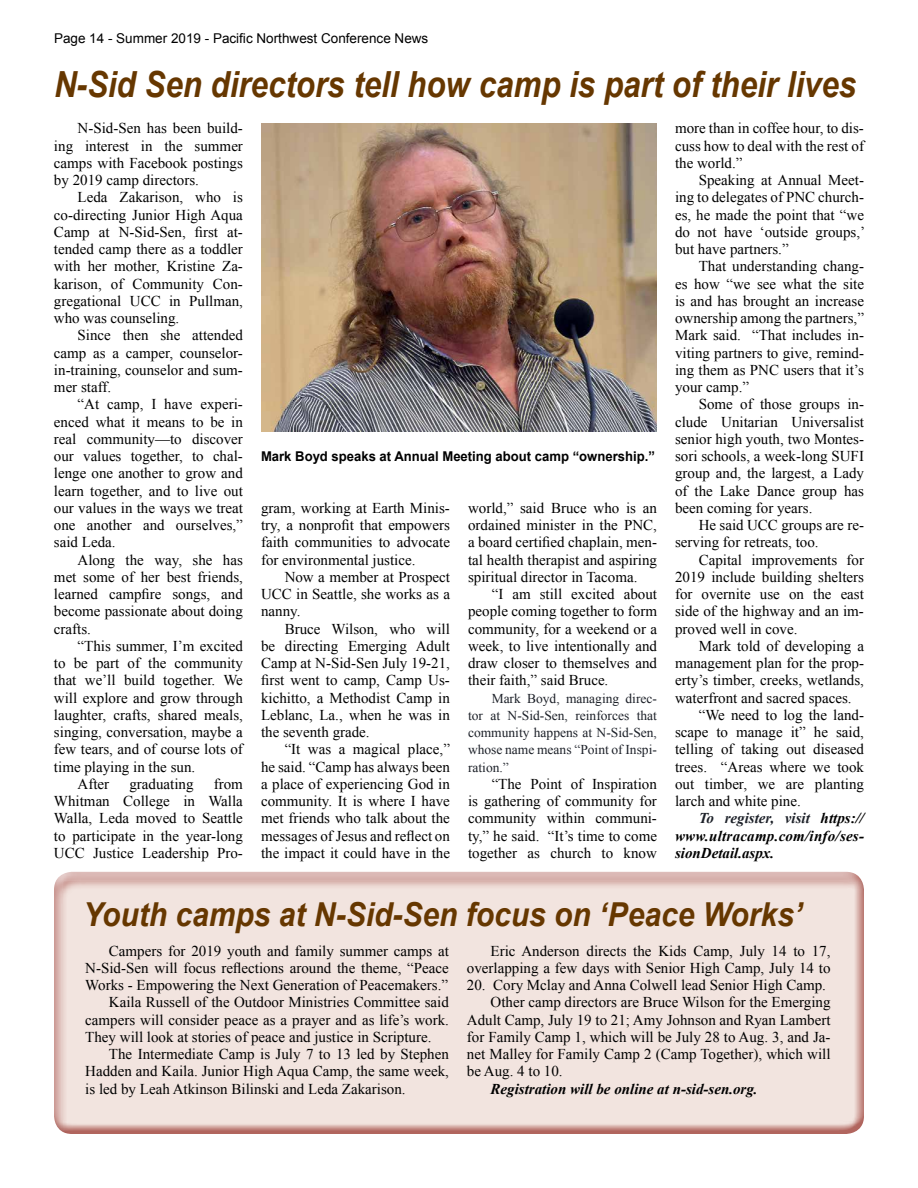
<style>
.page{position:relative;width:918px;height:1188px;background:#fff}
.page>*{position:absolute;margin:0;border:0;box-sizing:border-box;transform-origin:0 0}
.t1{font:italic 700 36px "Arial";color:#663700;scale:.87 1}
.t2{font:italic 700 33px "Arial";color:#663700;scale:.91 1}
.t3{font:15px/17.2px "Times New Roman";color:#000;text-align:justify}
.t4{font:italic 700 15px "Times New Roman";color:#000}
.t5{font:italic 700 15px "Times New Roman";color:#1d2129}
.t6{font:13.5px/17.2px "Times New Roman";color:#1d2129;text-align:justify}
.t7{font:700 13.5px "Arial";color:#000}
.t8{font:13.5px "Arial";color:#000}
.s1{color:#000}
</style>
<div class="page">
<img style="left:261px;top:123px;width:396px;height:309px">
<div style="left:53px;top:869px;width:811px;height:255px;background:#fff;opacity:.75"></div>
<div style="left:53px;top:875px;width:811px;height:260px;background:#a4413a;opacity:.75"></div>
<p class="t8" style="left:54px;top:29px;width:376px">Page 14 - Summer 2019 - Pacific Northwest Conference News</p>
<h1 class="t1" style="left:54px;top:61px;width:924px">N-Sid Sen directors tell how camp is part of their lives</h1>
<p class="t3" style="left:54px;top:120px;width:190px;text-indent:24px">N-Sid-Sen has been build&shy;ing interest in the summer camps with Facebook postings by 2019 camp directors.</p>
<p class="t3" style="left:54px;top:189px;width:190px;text-indent:24px">Leda Zakarison, who is co-directing Junior High Aqua Camp at N-Sid-Sen, first at&shy;tended camp there as a toddler with her mother, Kristine Za&shy;karison, of Community Con&shy;gregational UCC in Pullman, who was counseling.</p>
<p class="t3" style="left:54px;top:327px;width:191px;text-indent:24px">Since then she attended camp as a camper, counselor&shy;in-training, counselor and sum&shy;mer staff.</p>
<p class="t3" style="left:54px;top:396px;width:190px;text-indent:24px">“At camp, I have experi&shy;enced what it means to be in real community—to discover our values together, to chal&shy;lenge one another to grow and learn together, and to live out our values in the ways we treat one another and ourselves,” said Leda.</p>
<p class="t3" style="left:54px;top:551px;width:190px;text-indent:24px">Along the way, she has met some of her best friends, learned campfire songs, and become passionate about doing crafts.</p>
<p class="t3" style="left:78px;top:637px;width:167px">“This summer, I’m excited</p>
<p class="t3" style="left:54px;top:654px;width:190px">to be part of the community</p>
<p class="t3" style="left:54px;top:672px;width:190px">that we’ll build together. We</p>
<p class="t3" style="left:54px;top:689px;width:190px">will explore and grow through</p>
<p class="t3" style="left:54px;top:706px;width:190px">laughter, crafts, shared meals,</p>
<p class="t3" style="left:54px;top:723px;width:190px">singing, conversation, maybe a</p>
<p class="t3" style="left:54px;top:741px;width:190px">few tears, and of course lots of</p>
<p class="t3" style="left:54px;top:758px;width:143px">time playing in the sun.</p>
<p class="t3" style="left:78px;top:775px;width:33px">After</p>
<p class="t3" style="left:129px;top:775px;width:66px">graduating</p>
<p class="t3" style="left:54px;top:775px;width:190px;text-indent:160px">from Whitman College in Walla Walla, Leda moved to Seattle to participate in the year-long UCC Justice Leadership Pro-</p>
<p class="t7" style="left:261px;top:447px;width:395px">Mark Boyd speaks at Annual Meeting about camp “ownership.”</p>
<p class="t3" style="left:261px;top:499px;width:190px">gram, working at Earth Minis&shy;try, a nonprofit that empowers faith communities to advocate for environmental justice.</p>
<p class="t3" style="left:261px;top:568px;width:190px;text-indent:24px">Now a member at Prospect UCC in Seattle, she works as a nanny.</p>
<p class="t3" style="left:261px;top:620px;width:190px;text-indent:24px">Bruce Wilson, who will be directing Emerging Adult Camp at N-Sid-Sen July 19-21, first went to camp, Camp Us&shy;kichitto, a Methodist Camp in Leblanc, La., when he was in the seventh grade.</p>
<p class="t3" style="left:261px;top:741px;width:190px;text-indent:24px">“It was a magical place,” he said. “Camp has always been a place of experiencing God in community. It is where I have met friends who talk about the messages of Jesus and reflect on the impact it could have in the</p>
<p class="t3" style="left:468px;top:499px;width:190px">world,” said Bruce who is an ordained minister in the PNC, a board certified chaplain, men&shy;tal health therapist and aspiring spiritual director in Tacoma.</p>
<p class="t3" style="left:468px;top:585px;width:190px;text-indent:24px">“I am still excited about people coming together to form community, for a weekend or a week, to live intentionally and draw closer to themselves and their faith,” said Bruce.</p>
<p class="t6" style="left:468px;top:689px;width:190px;text-indent:24px">Mark Boyd, managing direc&shy;tor at N-Sid-Sen, reinforces that community happens at N-Sid-Sen, whose name means “Point of Inspi&shy;ration.”</p>
<p class="t3" style="left:468px;top:775px;width:191px;text-indent:24px">“The Point of Inspiration is gathering of community for community within communi&shy;ty,” he said. “It’s time to come together as church to know</p>
<p class="t3" style="left:675px;top:120px;width:190px">more than in coffee hour, to dis&shy;cuss how to deal with the rest of the world.”</p>
<p class="t3" style="left:675px;top:171px;width:192px;text-indent:24px">Speaking at Annual Meet&shy;ing to delegates of PNC church&shy;es, he made the point that “we do not have ‘outside groups,’ but have partners.”</p>
<p class="t3" style="left:675px;top:258px;width:190px;text-indent:24px">That understanding chang&shy;es how “we see what the site is and has brought an increase ownership among the partners,” Mark said. “That includes in&shy;viting partners to give, remind&shy;ing them as PNC users that it’s your camp.”</p>
<p class="t3" style="left:675px;top:396px;width:190px;text-indent:24px">Some of those groups in&shy;clude Unitarian Universalist senior high youth, two Montes&shy;sori schools, a week-long SUFI group and, the largest, a Lady of the Lake Dance group has been coming for years.</p>
<p class="t3" style="left:675px;top:516px;width:190px;text-indent:24px">He said UCC groups are re&shy;serving for retreats, too.</p>
<p class="t3" style="left:675px;top:551px;width:190px;text-indent:24px">Capital improvements for 2019 include building shelters for overnite use on the east side of the highway and an im&shy;proved well in cove.</p>
<p class="t3" style="left:699px;top:637px;width:167px">Mark told of developing a</p>
<p class="t3" style="left:675px;top:654px;width:190px">management plan for the prop-</p>
<p class="t3" style="left:675px;top:672px;width:190px">erty’s timber, creeks, wetlands,</p>
<p class="t3" style="left:675px;top:689px;width:178px">waterfront and sacred spaces.</p>
<p class="t3" style="left:699px;top:706px;width:167px">“We need to log the land-</p>
<p class="t3" style="left:675px;top:723px;width:190px">scape to manage it” he said,</p>
<p class="t3" style="left:675px;top:741px;width:190px">telling of taking out diseased</p>
<p class="t3" style="left:675px;top:758px;width:190px">trees. “Areas where we took</p>
<p class="t3" style="left:675px;top:775px;width:190px">out timber, we are planting</p>
<p class="t3" style="left:675px;top:792px;width:127px">larch and white pine.</p>
<p class="t5" style="left:699px;top:808px;width:167px">To register, visit <span class="s1">https://</span></p>
<p class="t4" style="left:675px;top:825px;width:191px">www.ultracamp.com/info/ses-</p>
<p class="t4" style="left:675px;top:842px;width:101px">sionDetail.aspx.</p>
<h2 class="t2" style="left:83px;top:893px;width:792px">Youth camps at N-Sid-Sen focus on ‘Peace Works’</h2>
<p class="t3" style="left:109px;top:942px;width:341px">Campers for 2019 youth and family summer camps at</p>
<p class="t3" style="left:85px;top:959px;width:365px">N-Sid-Sen will focus reflections around the theme, “Peace</p>
<p class="t3" style="left:85px;top:976px;width:364px">Works - Empowering the Next Generation of Peacemakers.”</p>
<p class="t3" style="left:109px;top:994px;width:341px">Kaila Russell of the Outdoor Ministries Committee said</p>
<p class="t3" style="left:85px;top:1011px;width:365px">campers will consider peace as a prayer and as life’s work.</p>
<p class="t3" style="left:85px;top:1028px;width:348px">They will look at stories of peace and justice in Scripture.</p>
<p class="t3" style="left:109px;top:1045px;width:341px">The Intermediate Camp is July 7 to 13 led by Stephen</p>
<p class="t3" style="left:85px;top:1063px;width:365px">Hadden and Kaila. Junior High Aqua Camp, the same week,</p>
<p class="t3" style="left:85px;top:1080px;width:322px">is led by Leah Atkinson Bilinski and Leda Zakarison.</p>
<p class="t3" style="left:467px;top:942px;width:365px;text-align:right">Eric Anderson directs the Kids Camp, July 14 to 17, overlapping a few days with Senior High Camp, July 14 to</p>
<p class="t3" style="left:467px;top:976px;width:361px">20. Cory Mclay and Anna Colwell lead Senior High Camp.</p>
<p class="t3" style="left:491px;top:994px;width:341px">Other camp directors are Bruce Wilson for the Emerging</p>
<p class="t3" style="left:467px;top:1011px;width:365px">Adult Camp, July 19 to 21; Amy Johnson and Ryan Lambert</p>
<p class="t3" style="left:467px;top:1028px;width:365px">for Family Camp 1, which will be July 28 to Aug. 3, and Ja-</p>
<p class="t3" style="left:467px;top:1045px;width:365px">net Malley for Family Camp 2 (Camp Together), which will</p>
<p class="t3" style="left:467px;top:1063px;width:97px">be Aug. 4 to 10.</p>
<p class="t4" style="left:491px;top:1078px;width:269px">Registration will be online at n-sid-sen.org.</p>
</div>
